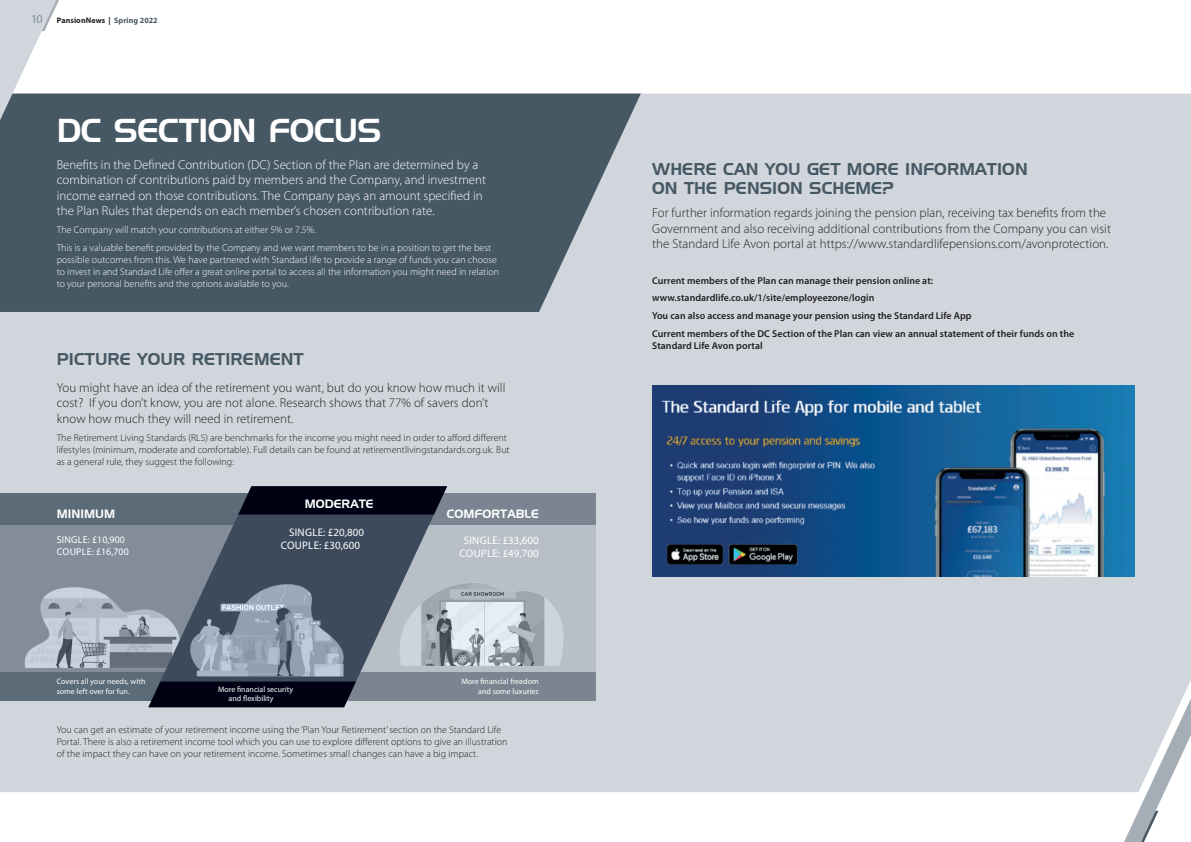
<style>
.page{position:relative;width:1191px;height:842px;background:#fff}
.page>*{position:absolute;margin:0;border:0;box-sizing:border-box;transform-origin:0 0}
.t1{font:33px "Hanzel Normal";letter-spacing:-.015em;color:#fff}
.t2{font:17px/19px "Hanzel Normal";letter-spacing:.005em;color:#475865}
.t3{font:300 13px/15.6px "Myriad Pro";letter-spacing:.005em;color:#231f20}
.t4{font:300 13px/15.6px "Myriad Pro";letter-spacing:.005em;color:#fff}
.t5{font:12px "Hanzel Normal";letter-spacing:.005em;color:#fff}
.t6{font:11px/13.2px "Myriad Pro";letter-spacing:.025em;color:#fff;text-align:center}
.t7{font:300 10px/12px "Myriad Pro";letter-spacing:.005em;color:#231f20}
.t8{font:300 10px/12px "Myriad Pro";letter-spacing:.005em;color:#fff}
.t9{font:600 10px/17.7px "Myriad Pro";letter-spacing:.005em;color:#231f20}
.t10{font:10px/12px "Myriad Pro";letter-spacing:.025em;color:#fff}
.t11{font:8px/9.6px "Myriad Pro";letter-spacing:.005em;color:#fff}
.t12{font:700 8px "Myriad Pro";letter-spacing:.01em;color:#231f20}
.s1{font-weight:400;font-size:12px;color:#828d99}
.s2{color:#475865}
</style>
<div class="page">
<div style="left:0;top:94px;width:1120px;height:698px;background:#d0d6dc"></div>
<svg style="left:0;top:94px;width:641px;height:218px;background:#52626e"></svg>
<svg style="left:0;top:0;width:59px;height:120px"></svg>
<svg style="left:1120px;top:93px;width:71px;height:749px;background:#d2d7dd"></svg>
<svg style="left:1137px;top:811px;width:21px;height:31px"></svg>
<img style="left:652px;top:386px;width:482px;height:190px">
<div style="left:0;top:493px;width:288px;height:207px;background:#828d99"></div>
<div style="left:306px;top:493px;width:289px;height:207px;background:#b8bfc7"></div>
<div style="left:0;top:493px;width:288px;height:31px;background:#5b6b77"></div>
<div style="left:0;top:672px;width:288px;height:28px;background:#5b6b77"></div>
<div style="left:299px;top:493px;width:296px;height:31px;background:#7a8591"></div>
<div style="left:299px;top:672px;width:296px;height:28px;background:#7a8591"></div>
<img style="left:24px;top:587px;width:124px;height:81px">
<img style="left:447px;top:583px;width:117px;height:83px">
<svg style="left:148px;top:486px;width:299px;height:221px"></svg>
<svg style="left:238px;top:486px;width:209px;height:28px;background:#090c1c"></svg>
<svg style="left:148px;top:681px;width:208px;height:26px;background:#080b1c"></svg>
<img style="left:167px;top:554px;width:210px;height:127px">
<p class="t12" style="left:31px;top:15px;width:128px"><span class="s1">10</span> PansionNews | <span class="s2">Spring 2022</span></p>
<h1 class="t1" style="left:57px;top:111px;width:326px">DC SECTION FOCUS</h1>
<p class="t4" style="left:57px;top:156px;width:431px">Benefits in the Defined Contribution (DC) Section of the Plan are determined by a combination of contributions paid by members and the Company, and investment income earned on those contributions. The Company pays an amount specified in the Plan Rules that depends on each member’s chosen contribution rate.</p>
<p class="t8" style="left:57px;top:221px;width:436px;line-height:17.7px">The Company will match your contributions at either 5% or 7.5%.<br>This is a valuable benefit provided by the Company and we want members to be in a position to get the best</p>
<p class="t8" style="left:57px;top:253px;width:444px">possible outcomes from this. We have partnered with Standard life to provide a range of funds you can choose to invest in and Standard Life offer a great online portal to access all the information you might need in relation to your personal benefits and the options available to you.</p>
<h2 class="t2" style="left:57px;top:349px;width:248px">PICTURE YOUR RETIREMENT</h2>
<h3 class="t3" style="left:57px;top:379px;width:450px">You might have an idea of the retirement you want, but do you know how much it will cost? If you don’t know, you are not alone. Research shows that 77% of savers don’t know how much they will need in retirement.</h3>
<p class="t7" style="left:57px;top:431px;width:454px">The Retirement Living Standards (RLS) are benchmarks for the income you might need in order to afford different lifestyles (minimum, moderate and comfortable). Full details can be found at retirementlivingstandards.org.uk. But as a general rule, they suggest the following:</p>
<p class="t5" style="left:305px;top:497px;width:70px">MODERATE</p>
<p class="t5" style="left:57px;top:507px;width:60px">MINIMUM</p>
<p class="t5" style="left:447px;top:507px;width:93px">COMFORTABLE</p>
<p class="t10" style="left:57px;top:534px;width:74px">SINGLE: £10,900<br>COUPLE: £16,700</p>
<p class="t6" style="left:281px;top:525px;width:85px;text-align:left;text-indent:8px">SINGLE: £20,800<br>COUPLE: £30,600</p>
<p class="t6" style="left:459px;top:534px;width:81px">SINGLE: £33,600<br>COUPLE: £49,700</p>
<p class="t11" style="left:57px;top:677px;width:90px">Covers all your needs, with some left over for fun.</p>
<p class="t11" style="left:461px;top:677px;width:79px;text-align:right">More financial freedom and some luxuries</p>
<p class="t11" style="left:229px;top:684px;width:66px;text-indent:-11px">More financial security and flexibility</p>
<p class="t7" style="left:57px;top:723px;width:452px">You can get an estimate of your retirement income using the ‘Plan Your Retirement’ section on the Standard Life<br>Portal. There is also a retirement income tool which you can use to explore different options to give an illustration of the impact they can have on your retirement income. Sometimes small changes can have a big impact.</p>
<h2 class="t2" style="left:652px;top:159px;width:377px">WHERE CAN YOU GET MORE INFORMATION<br>ON THE PENSION SCHEME?</h2>
<p class="t3" style="left:652px;top:205px;width:460px">For further information regards joining the pension plan, receiving tax benefits from the<br>Government and also receiving additional contributions from the Company you can visit the Standard Life Avon portal at https://www.standardlifepensions.com/avonprotection.</p>
<p class="t9" style="left:652px;top:271px;width:423px">Current members of the Plan can manage their pension online at: www.standardlife.co.uk/1/site/employeezone/login<br>You can also access and manage your pension using the Standard Life App<br>Current members of the DC Section of the Plan can view an annual statement of their funds on the</p>
<p class="t9" style="left:652px;top:336px;width:112px">Standard Life Avon portal</p>
</div>
